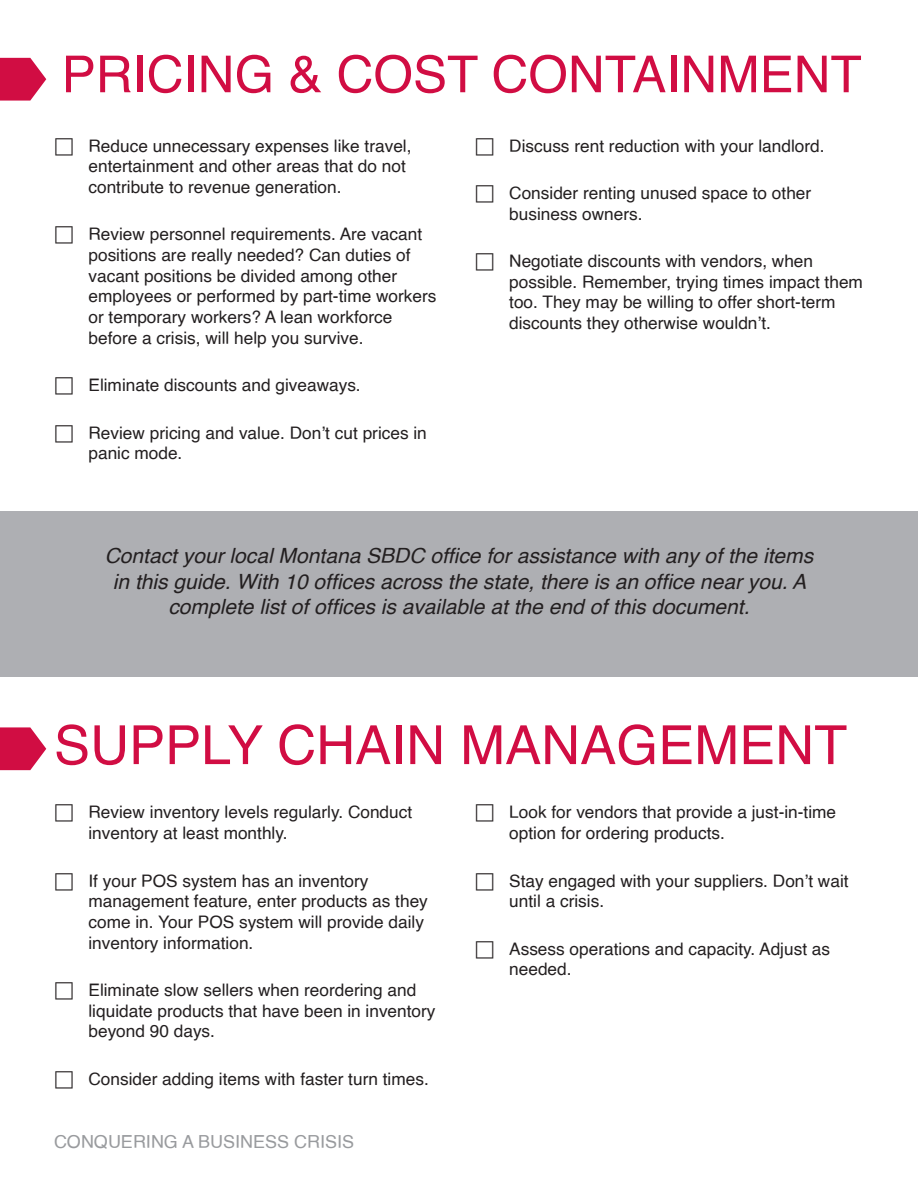
<style>
.page{position:relative;width:918px;height:1188px;background:#fff}
.page>*{position:absolute;margin:0;border:0;box-sizing:border-box;transform-origin:0 0}
.t1{font:54px "Helvetica";color:#d10d43}
.t2{font:51px "Helvetica";color:#d10d43}
.t3{font:italic 21px/25.2px "Helvetica";color:#231f20;text-align:center}
.t4{font:18px "Helvetica";color:#999b9e}
.t5{font:17.25px/20.7px "Helvetica";color:#231f20}
</style>
<div class="page">
<div style="left:0;top:511px;width:918px;height:166px;background:#aeafb3"></div>
<svg style="left:0;top:727px;width:46px;height:43px"></svg>
<svg style="left:0;top:58px;width:46px;height:43px"></svg>
<h2 class="t2" style="left:62px;top:35px;width:802px">PRICING &amp; COST CONTAINMENT</h2>
<p class="t5" style="left:88px;top:136px;width:325px">Reduce unnecessary expenses like travel, entertainment and other areas that do not contribute to revenue generation.</p>
<p class="t5" style="left:88px;top:224px;width:349px">Review personnel requirements. Are vacant positions are really needed? Can duties of vacant positions be divided among other employees or performed by part-time workers or temporary workers? A lean workforce before a crisis, will help you survive.</p>
<p class="t5" style="left:88px;top:375px;width:274px">Eliminate discounts and giveaways.</p>
<p class="t5" style="left:88px;top:423px;width:340px">Review pricing and value. Don’t cut prices in panic mode.</p>
<p class="t5" style="left:509px;top:136px;width:317px">Discuss rent reduction with your landlord.</p>
<p class="t5" style="left:509px;top:183px;width:304px">Consider renting unused space to other business owners.</p>
<p class="t5" style="left:509px;top:251px;width:355px">Negotiate discounts with vendors, when possible. Remember, trying times impact them too. They may be willing to offer short-term discounts they otherwise wouldn’t.</p>
<p class="t3" style="left:105px;top:544px;width:710px">Contact your local Montana SBDC office for assistance with any of the items in this guide. With 10 offices across the state, there is an office near you. A complete list of offices is available at the end of this document.</p>
<h1 class="t1" style="left:54px;top:704px;width:795px">SUPPLY CHAIN MANAGEMENT</h1>
<p class="t5" style="left:88px;top:803px;width:325px">Review inventory levels regularly. Conduct inventory at least monthly.</p>
<p class="t5" style="left:88px;top:871px;width:341px">If your POS system has an inventory management feature, enter products as they come in. Your POS system will provide daily inventory information.</p>
<p class="t5" style="left:88px;top:980px;width:349px">Eliminate slow sellers when reordering and liquidate products that have been in inventory beyond 90 days.</p>
<p class="t5" style="left:88px;top:1069px;width:342px">Consider adding items with faster turn times.</p>
<p class="t4" style="left:54px;top:1127px;width:302px">CONQUERING A BUSINESS CRISIS</p>
<p class="t5" style="left:509px;top:803px;width:328px">Look for vendors that provide a just-in-time option for ordering products.</p>
<p class="t5" style="left:509px;top:871px;width:341px">Stay engaged with your suppliers. Don’t wait until a crisis.</p>
<p class="t5" style="left:509px;top:939px;width:322px">Assess operations and capacity. Adjust as needed.</p>
</div>
